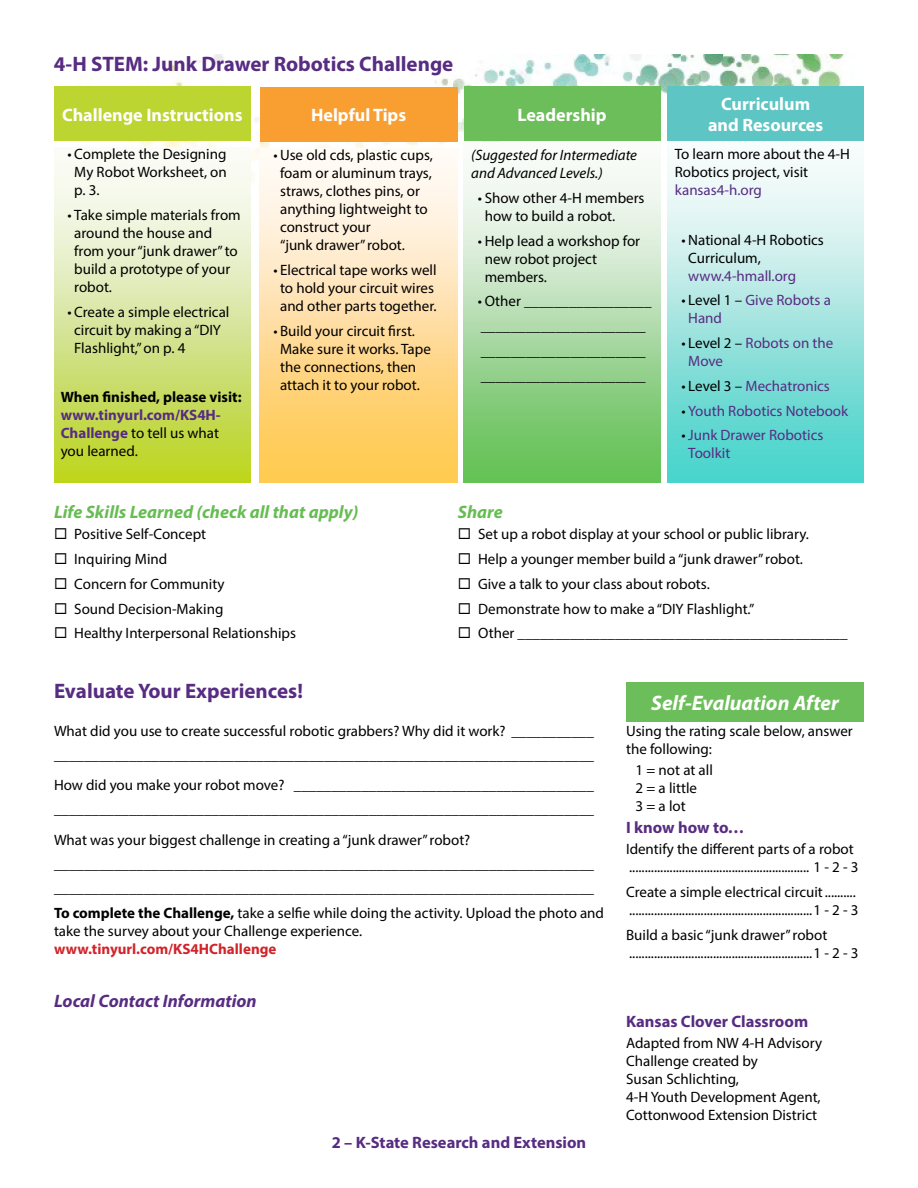
<style>
.page{position:relative;width:918px;height:1188px;background:#fff}
.page>*{position:absolute;margin:0;border:0;box-sizing:border-box;transform-origin:0 0}
.t1{font:700 21px "Myriad Pro";color:#572c82}
.t2{font:italic 700 21px "Myriad Pro";color:#fff}
.t3{font:700 18px/21.6px "Myriad Pro";color:#fff;text-align:center}
.t4{font:italic 700 18px "Myriad Pro";color:#66bd52}
.t5{font:italic 700 18px "Myriad Pro";color:#572c82}
.t6{font:700 16.5px "Myriad Pro";color:#572c82}
.t7{font:15px/18px "Myriad Pro";color:#000}
.t8{font:15px/18px "Myriad Pro";color:#572c82}
.t9{font:700 15px/18px "Myriad Pro";color:#572c82}
.t10{font:italic 15px/18px "Myriad Pro";color:#000}
.t11{font:700 15px "Myriad Pro";color:#d2232a}
.t12{font:700 15px "Myriad Pro";color:#000}
.s1{font-weight:400;color:#000}
.s2{color:#000}
.s3{font-weight:700}
</style>
<div class="page">
<img style="left:54px;top:54px;width:806px;height:186px">
<div style="left:626px;top:682px;width:238px;height:40px;background:#6bbe59"></div>
<div style="left:667px;top:87px;width:197px;height:54px;background:#5dc5c3"></div>
<div style="left:54px;top:87px;width:197px;height:54px;background:#bdd531"></div>
<div style="left:464px;top:87px;width:196px;height:54px;background:#6bbe59"></div>
<div style="left:260px;top:87px;width:198px;height:55px;background:#f99f32"></div>
<div style="left:260px;top:148px;width:198px;height:335px;background:linear-gradient(to bottom,#fffdff,#ffc549)"></div>
<div style="left:667px;top:142px;width:197px;height:341px;background:linear-gradient(to bottom,#fffefe,#44d0c8)"></div>
<div style="left:54px;top:148px;width:197px;height:335px;background:linear-gradient(to bottom,#fefeff,#b8d226)"></div>
<div style="left:464px;top:142px;width:196px;height:341px;background:linear-gradient(to bottom,#fff,#60be53)"></div>
<h1 class="t1" style="left:54px;top:50px;width:401px">4-H STEM: Junk Drawer Robotics Challenge</h1>
<p class="t3" style="left:62px;top:103px;width:182px">Challenge Instructions</p>
<p class="t3" style="left:311px;top:104px;width:97px">Helpful Tips</p>
<p class="t3" style="left:517px;top:103px;width:91px">Leadership</p>
<p class="t7" style="left:280px;top:146px;width:154px;text-indent:-7px">• Use old cds, plastic cups, foam or aluminum trays, straws, clothes pins, or anything lightweight to construct your<br>“junk drawer” robot.</p>
<p class="t7" style="left:273px;top:261px;width:165px;text-align:center">• Electrical tape works well to hold your circuit wires and other parts together.</p>
<p class="t7" style="left:280px;top:321px;width:152px;text-indent:-7px">• Build your circuit first.<br>Make sure it works. Tape the connections, then attach it to your robot.</p>
<p class="t7" style="left:74px;top:145px;width:154px;text-align:justify;text-indent:-7px">• Complete the Designing My Robot Worksheet, on p. 3.</p>
<p class="t7" style="left:74px;top:206px;width:168px;text-indent:-7px">• Take simple materials from around the house and from your “junk drawer” to build a prototype of your robot.</p>
<p class="t7" style="left:74px;top:302px;width:157px;text-indent:-7px">• Create a simple electrical circuit by making a “DIY<br>Flashlight,” on p. 4</p>
<p class="t12" style="left:61px;top:387px;width:182px">When finished, please visit:</p>
<p class="t9" style="left:61px;top:406px;width:162px">www.tinyurl.com/KS4H-<br>Challenge <span class="s1">to tell us what you learned.</span></p>
<p class="t10" style="left:471px;top:146px;width:167px">(Suggested for Intermediate and Advanced Levels.)</p>
<p class="t7" style="left:485px;top:189px;width:161px;text-indent:-7px">• Show other 4-H members how to build a robot.</p>
<p class="t7" style="left:485px;top:231px;width:157px;text-indent:-7px">• Help lead a workshop for new robot project members.</p>
<p class="t7" style="left:478px;top:289px;width:175px;line-height:24.8px">• Other _________________ ______________________ ______________________ ______________________</p>
<p class="t3" style="left:708px;top:92px;width:117px">Curriculum and Resources</p>
<p class="t7" style="left:675px;top:145px;width:177px">To learn more about the 4-H<br>Robotics project, visit</p>
<p class="t8" style="left:675px;top:181px;width:89px">kansas4-h.org</p>
<p class="t7" style="left:688px;top:230px;width:137px;text-indent:-7px">• National 4-H Robotics<br>Curriculum,</p>
<p class="t8" style="left:688px;top:266px;width:109px">www.4-hmall.org</p>
<p class="t8" style="left:688px;top:291px;width:144px;text-indent:-7px"><span class="s2">• Level 1 –</span> Give Robots a<br>Hand</p>
<p class="t8" style="left:688px;top:334px;width:147px;text-indent:-7px"><span class="s2">• Level 2 –</span> Robots on the<br>Move</p>
<p class="t8" style="left:682px;top:377px;width:150px"><span class="s2">• Level 3 –</span> Mechatronics</p>
<p class="t8" style="left:682px;top:401px;width:168px"><span class="s2">•</span> Youth Robotics Notebook</p>
<p class="t8" style="left:688px;top:426px;width:137px;text-indent:-7px"><span class="s2">•</span> Junk Drawer Robotics<br>Toolkit</p>
<p class="t4" style="left:54px;top:501px;width:306px">Life Skills Learned (check all that apply)</p>
<p class="t7" style="left:74px;top:522px;width:223px;line-height:24.8px">Positive Self-Concept<br>Inquiring Mind<br>Concern for Community<br>Sound Decision-Making<br>Healthy Interpersonal Relationships</p>
<p class="t4" style="left:458px;top:501px;width:47px">Share</p>
<p class="t7" style="left:478px;top:522px;width:371px;line-height:24.8px">Set up a robot display at your school or public library.<br>Help a younger member build a “junk drawer” robot.<br>Give a talk to your class about robots.<br>Demonstrate how to make a “DIY Flashlight.”<br>Other ____________________________________________</p>
<h1 class="t1" style="left:54px;top:677px;width:251px">Evaluate Your Experiences!</h1>
<p class="t7" style="left:54px;top:718px;width:541px;line-height:24px">What did you use to create successful robotic grabbers? Why did it work? ___________ ________________________________________________________________________</p>
<p class="t7" style="left:54px;top:773px;width:541px;line-height:24px">How did you make your robot move? ________________________________________ ________________________________________________________________________</p>
<p class="t7" style="left:54px;top:828px;width:552px;line-height:24.3px">What was your biggest challenge in creating a “junk drawer” robot? ________________________________________________________________________ ________________________________________________________________________ <span class="s3">To complete the Challenge,</span> take a selfie while doing the activity. Upload the photo and</p>
<p class="t7" style="left:54px;top:922px;width:310px">take the survey about your Challenge experience.</p>
<p class="t11" style="left:54px;top:939px;width:224px">www.tinyurl.com/KS4HChallenge</p>
<p class="t5" style="left:54px;top:990px;width:204px">Local Contact Information</p>
<p class="t6" style="left:332px;top:1132px;width:256px">2 – K-State Research and Extension</p>
<h1 class="t2" style="left:651px;top:689px;width:189px">Self-Evaluation After</h1>
<p class="t7" style="left:626px;top:721px;width:228px">Using the rating scale below, answer the following:</p>
<p class="t7" style="left:636px;top:760px;width:79px">1 = not at all<br>2 = a little<br>3 = a lot</p>
<p class="t6" style="left:626px;top:817px;width:120px">I know how to…</p>
<p class="t7" style="left:626px;top:840px;width:234px">Identify the different parts of a robot .......................................................... 1 - 2 - 3</p>
<p class="t7" style="left:626px;top:883px;width:234px">Create a simple electrical circuit.......... ...........................................................1 - 2 - 3</p>
<p class="t7" style="left:626px;top:925px;width:234px">Build a basic “junk drawer” robot ...........................................................1 - 2 - 3</p>
<p class="t6" style="left:626px;top:1011px;width:184px">Kansas Clover Classroom</p>
<p class="t7" style="left:626px;top:1034px;width:198px">Adapted from NW 4-H Advisory<br>Challenge created by<br>Susan Schlichting,<br>4-H Youth Development Agent,<br>Cottonwood Extension District</p>
</div>
